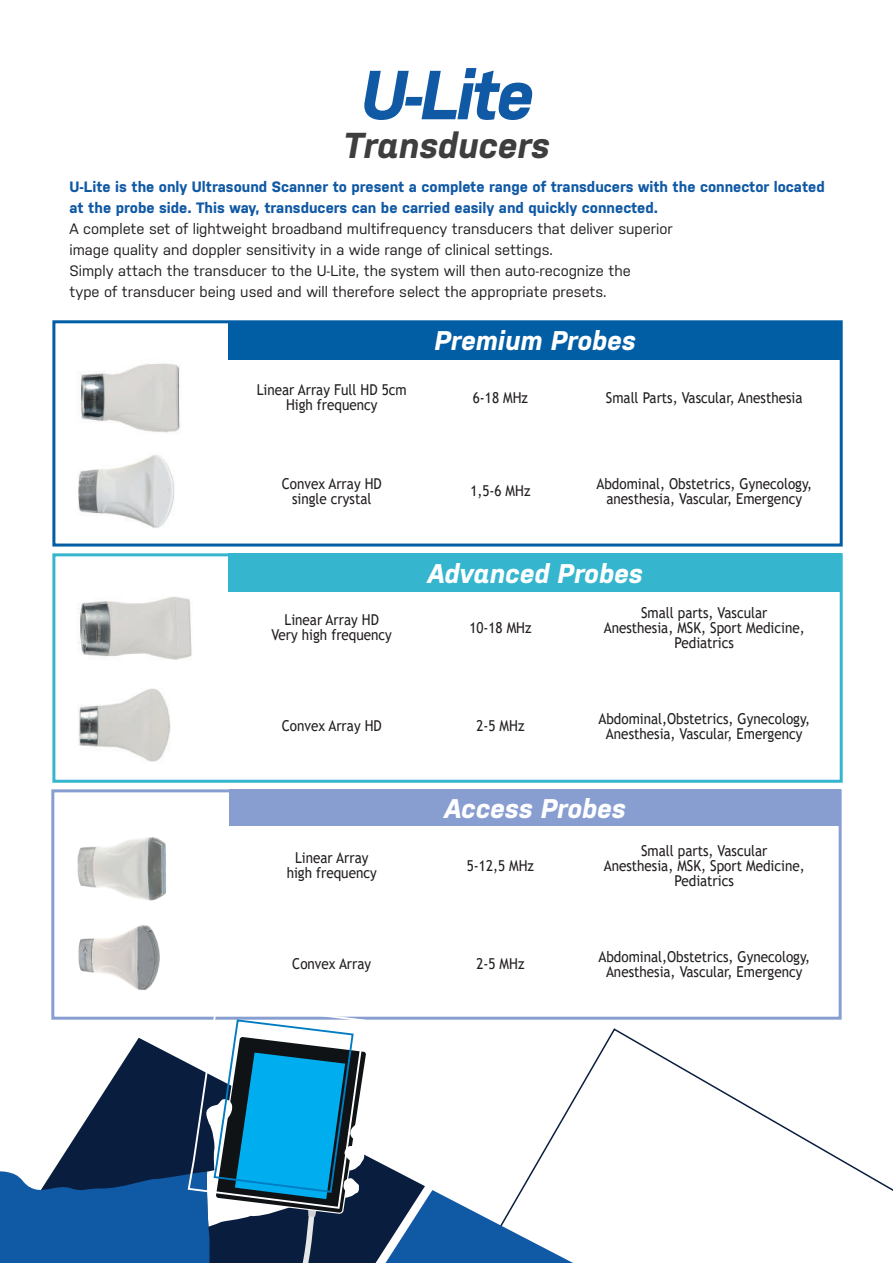
<style>
.page{position:relative;width:893px;height:1263px;background:#fff}
.page>*{position:absolute;margin:0;border:0;box-sizing:border-box;transform-origin:0 0}
.t1{font:italic 700 69.3px "Nudista";color:#1059a5}
.t2{font:italic 700 36px "Nudista";color:#3e3e3f}
.t3{font:italic 700 27px "Nudista";color:#fff}
.t4{font:15px/15px "Trebuchet MS";color:#231f20;text-align:center;scale:.9 1}
.t5{font:15px/21px "Nudista";color:#231f20}
.t6{font:700 15px/21px "Nudista";color:#1059a5}
</style>
<div class="page">
<div style="left:51px;top:789px;width:791px;height:231px;border:3px solid #899ed0"></div>
<div style="left:52px;top:553px;width:791px;height:230px;border:3px solid #35b6ce"></div>
<svg style="left:520px;top:1028px;width:373px;height:163px"></svg>
<img style="left:78px;top:688px;width:93px;height:74px">
<img style="left:78px;top:597px;width:114px;height:63px">
<img style="left:80px;top:363px;width:100px;height:70px">
<svg style="left:374px;top:1159px;width:51px;height:104px;fill:#091e3e"></svg>
<svg style="left:0;top:1000px;width:374px;height:263px"></svg>
<svg style="left:385px;top:1190px;width:188px;height:73px"></svg>
<div style="left:52px;top:320px;width:791px;height:226px;border:3px solid #015da4"></div>
<div style="left:228px;top:321px;width:614px;height:38px;background:#015da4"></div>
<div style="left:229px;top:554px;width:613px;height:38px;background:#35b6ce"></div>
<div style="left:229px;top:789px;width:612px;height:37px;background:#899ed0"></div>
<img style="left:78px;top:455px;width:96px;height:73px">
<img style="left:77px;top:837px;width:89px;height:64px">
<img style="left:78px;top:925px;width:82px;height:65px">
<h1 class="t1" style="left:360px;top:55px;width:175px">U-Lite</h1>
<h2 class="t2" style="left:343px;top:125px;width:208px">Transducers</h2>
<p class="t6" style="left:69px;top:175px;width:757px">U-Lite is the only Ultrasound Scanner to present a complete range of transducers with the connector located at the probe side. This way, transducers can be carried easily and quickly connected.</p>
<p class="t5" style="left:69px;top:218px;width:605px">A complete set of lightweight broadband multifrequency transducers that deliver superior image quality and doppler sensitivity in a wide range of clinical settings.<br>Simply attach the transducer to the U-Lite, the system will then auto-recognize the<br>type of transducer being used and will therefore select the appropriate presets.</p>
<p class="t4" style="left:257px;top:382px;width:168px">Linear Array Full HD 5cm<br>High frequency</p>
<h3 class="t3" style="left:434px;top:325px;width:203px">Premium Probes</h3>
<p class="t4" style="left:473px;top:390px;width:63px">6-18 MHz</p>
<p class="t4" style="left:606px;top:390px;width:220px">Small Parts, Vascular, Anesthesia</p>
<p class="t4" style="left:282px;top:476px;width:113px">Convex Array HD single crystal</p>
<p class="t4" style="left:470px;top:483px;width:68px">1,5-6 MHz</p>
<p class="t4" style="left:596px;top:476px;width:241px">Abdominal, Obstetrics, Gynecology, anesthesia, Vascular, Emergency</p>
<h3 class="t3" style="left:427px;top:558px;width:217px">Advanced Probes</h3>
<p class="t4" style="left:272px;top:612px;width:135px">Linear Array HD<br>Very high frequency</p>
<p class="t4" style="left:469px;top:620px;width:71px">10-18 MHz</p>
<p class="t4" style="left:282px;top:718px;width:113px">Convex Array HD</p>
<p class="t4" style="left:476px;top:718px;width:55px">2-5 MHz</p>
<p class="t4" style="left:604px;top:605px;width:225px">Small parts, Vascular<br>Anesthesia, MSK, Sport Medicine,<br>Pediatrics</p>
<p class="t4" style="left:598px;top:711px;width:237px">Abdominal,Obstetrics, Gynecology,<br>Anesthesia, Vascular, Emergency</p>
<h3 class="t3" style="left:444px;top:793px;width:183px">Access Probes</h3>
<p class="t4" style="left:287px;top:850px;width:101px">Linear Array high frequency</p>
<p class="t4" style="left:467px;top:858px;width:76px">5-12,5 MHz</p>
<p class="t4" style="left:604px;top:843px;width:225px">Small parts, Vascular<br>Anesthesia, MSK, Sport Medicine,<br>Pediatrics</p>
<p class="t4" style="left:292px;top:956px;width:89px">Convex Array</p>
<p class="t4" style="left:476px;top:956px;width:55px">2-5 MHz</p>
<p class="t4" style="left:598px;top:949px;width:237px">Abdominal,Obstetrics, Gynecology,<br>Anesthesia, Vascular, Emergency</p>
</div>
